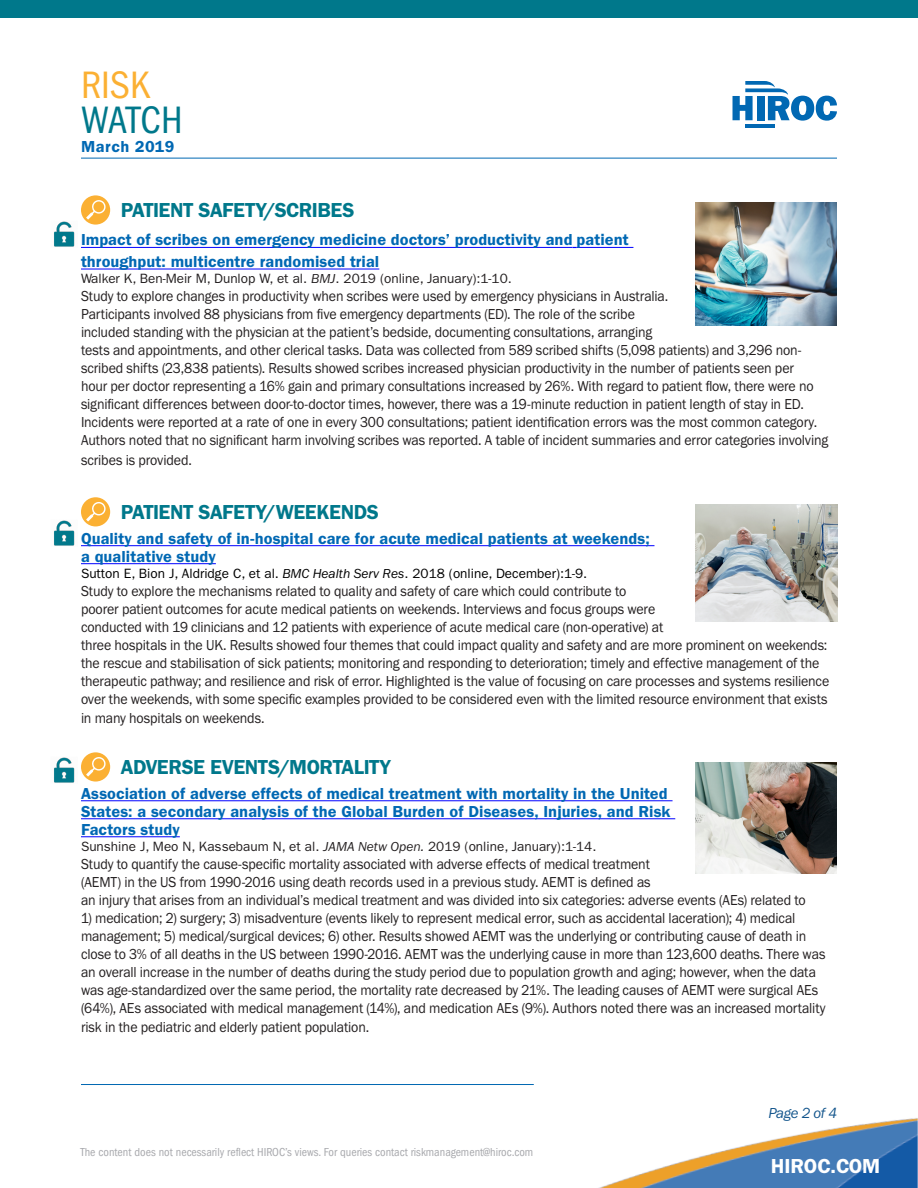
<style>
.page{position:relative;width:918px;height:1188px;background:#fff}
.page>*{position:absolute;margin:0;border:0;box-sizing:border-box;transform-origin:0 0}
.t1{font:condensed 39.6px "Franklin Gothic LT";letter-spacing:-.01em;color:#00788b}
.t2{font:condensed 39.6px "Franklin Gothic LT";color:#fbb033}
.t3{font:700 21px "Franklin Gothic";letter-spacing:-.02em;color:#00788b}
.t4{font:700 21px "Franklin Gothic";color:#fff}
.t5{font:700 16.5px/18px "Franklin Gothic";letter-spacing:.005em;color:#0168b3}
.t6{font:700 16.5px "Franklin Gothic";letter-spacing:.035em;color:#0168b3}
.Body_Text{font:15px/18px "Franklin Gothic";letter-spacing:-.01em;color:#231f20;scale:.93 1}
.Body_Text-2{font:italic 15px "Franklin Gothic";letter-spacing:-.02em;color:#13558c}
.t7{font:13.5px "Franklin Gothic";color:#231f20}
.t8{font:13.5px "Franklin Gothic";color:#000}
.t9{font:condensed 12px "Franklin Gothic LT";color:#a8a9ad}
.s1{font-style:italic}
</style>
<div class="page">
<hr style="left:81px;top:247px;width:492px;height:1px;background:#00f">
<hr style="left:577px;top:247px;width:56px;height:1px;background:#00f">
<hr style="left:81px;top:269px;width:298px;height:1px;background:#00f">
<hr style="left:81px;top:545px;width:573px;height:1px;background:#00f">
<hr style="left:81px;top:563px;width:135px;height:1px;background:#00f">
<hr style="left:81px;top:801px;width:592px;height:1px;background:#00f">
<hr style="left:81px;top:819px;width:594px;height:1px;background:#00f">
<hr style="left:81px;top:837px;width:99px;height:1px;background:#00f">
<div style="left:81px;top:195px;width:29px;height:30px;background:#fbb033;border-radius:50%"></div>
<svg style="left:86px;top:200px;width:20px;height:20px"></svg>
<div style="left:81px;top:497px;width:29px;height:29px;background:#fbb033;border-radius:50%"></div>
<svg style="left:86px;top:502px;width:20px;height:19px"></svg>
<div style="left:81px;top:752px;width:29px;height:30px;background:#fbb033;border-radius:50%"></div>
<svg style="left:86px;top:757px;width:20px;height:19px"></svg>
<img style="left:599px;top:1118px;width:319px;height:70px">
<hr style="left:745px;top:124px;width:30px;height:4px;background:#0168b3">
<svg style="left:733px;top:81px;width:104px;height:40px"></svg>
<div style="left:0;top:0;width:918px;height:17px;background:#00788b"></div>
<hr style="left:81px;top:1084px;width:453px;height:1px;background:#0168b3">
<hr style="left:81px;top:158px;width:756px;height:1px;background:#0168b3">
<img style="left:696px;top:203px;width:141px;height:123px">
<img style="left:696px;top:504px;width:141px;height:117px">
<img style="left:696px;top:762px;width:141px;height:111px">
<img style="left:54px;top:520px;width:21px;height:26px">
<img style="left:54px;top:221px;width:21px;height:26px">
<img style="left:54px;top:757px;width:21px;height:26px">
<p class="t2" style="left:81px;top:63px;width:70px">RISK</p>
<p class="t1" style="left:81px;top:97px;width:103px">WATCH</p>
<p class="t6" style="left:81px;top:136px;width:95px">March 2019</p>
<p class="t3" style="left:121px;top:196px;width:235px">PATIENT SAFETY/SCRIBES</p>
<p class="t5" style="left:81px;top:231px;width:549px;line-height:21.6px">Impact of scribes on emergency medicine doctors’ productivity and patient throughput: multicentre randomised trial</p>
<p class="t7" style="left:81px;top:271px;width:432px">Walker K, Ben-Meir M, Dunlop W, et al. <span class="s1">BMJ</span>. 2019 (online, January):1-10.</p>
<p class="Body_Text" style="left:81px;top:288px;width:805px">Study to explore changes in productivity when scribes were used by emergency physicians in Australia.<br>Participants involved 88 physicians from five emergency departments (ED). The role of the scribe<br>included standing with the physician at the patient’s bedside, documenting consultations, arranging<br>tests and appointments, and other clerical tasks. Data was collected from 589 scribed shifts (5,098 patients) and 3,296 non&shy;scribed shifts (23,838 patients). Results showed scribes increased physician productivity in the number of patients seen per<br>hour per doctor representing a 16% gain and primary consultations increased by 26%. With regard to patient flow, there were no significant differences between door-to-doctor times, however, there was a 19-minute reduction in patient length of stay in ED.<br>Incidents were reported at a rate of one in every 300 consultations; patient identification errors was the most common category.<br>Authors noted that no significant harm involving scribes was reported. A table of incident summaries and error categories involving</p>
<p class="Body_Text" style="left:81px;top:452px;width:121px">scribes is provided.</p>
<p class="t3" style="left:121px;top:498px;width:259px">PATIENT SAFETY/WEEKENDS</p>
<p class="t5" style="left:81px;top:531px;width:570px">Quality and safety of in-hospital care for acute medical patients at weekends; a qualitative study</p>
<p class="t8" style="left:81px;top:566px;width:508px">Sutton E, Bion J, Aldridge C, et al. <span class="s1">BMC Health Serv Res</span>. 2018 (online, December):1-9.</p>
<p class="Body_Text" style="left:81px;top:583px;width:806px">Study to explore the mechanisms related to quality and safety of care which could contribute to<br>poorer patient outcomes for acute medical patients on weekends. Interviews and focus groups were<br>conducted with 19 clinicians and 12 patients with experience of acute medical care (non-operative) at<br>three hospitals in the UK. Results showed four themes that could impact quality and safety and are more prominent on weekends: the rescue and stabilisation of sick patients; monitoring and responding to deterioration; timely and effective management of the therapeutic pathway; and resilience and risk of error. Highlighted is the value of focusing on care processes and systems resilience over the weekends, with some specific examples provided to be considered even with the limited resource environment that exists</p>
<p class="Body_Text" style="left:81px;top:711px;width:199px">in many hospitals on weekends.</p>
<p class="t3" style="left:121px;top:753px;width:271px">ADVERSE EVENTS/MORTALITY</p>
<p class="t5" style="left:81px;top:786px;width:591px">Association of adverse effects of medical treatment with mortality in the United<br>States: a secondary analysis of the Global Burden of Diseases, Injuries, and Risk<br>Factors study</p>
<p class="t7" style="left:81px;top:839px;width:517px">Sunshine J, Meo N, Kassebaum N, et al. <span class="s1">JAMA Netw Open.</span> 2019 (online, January):1-14.</p>
<p class="Body_Text" style="left:81px;top:856px;width:781px">Study to quantify the cause-specific mortality associated with adverse effects of medical treatment<br>(AEMT) in the US from 1990-2016 using death records used in a previous study. AEMT is defined as<br>an injury that arises from an individual’s medical treatment and was divided into six categories: adverse events (AEs) related to</p>
<p class="Body_Text" style="left:81px;top:910px;width:802px">1) medication; 2) surgery; 3) misadventure (events likely to represent medical error, such as accidental laceration); 4) medical management; 5) medical/surgical devices; 6) other. Results showed AEMT was the underlying or contributing cause of death in close to 3% of all deaths in the US between 1990-2016. AEMT was the underlying cause in more than 123,600 deaths. There was an overall increase in the number of deaths during the study period due to population growth and aging; however, when the data was age-standardized over the same period, the mortality rate decreased by 21%. The leading causes of AEMT were surgical AEs (64%), AEs associated with medical management (14%), and medication AEs (9%). Authors noted there was an increased mortality</p>
<p class="Body_Text" style="left:81px;top:1020px;width:311px">risk in the pediatric and elderly patient population.</p>
<p class="t9" style="left:80px;top:1146px;width:454px">The content does not necessarily reflect HIROC’s views. For queries contact riskmanagement@hiroc.com</p>
<p class="Body_Text-2" style="left:769px;top:1103px;width:70px">Page 2 of 4</p>
<h2 class="t4" style="left:771px;top:1152px;width:111px">HIROC.COM</h2>
</div>
